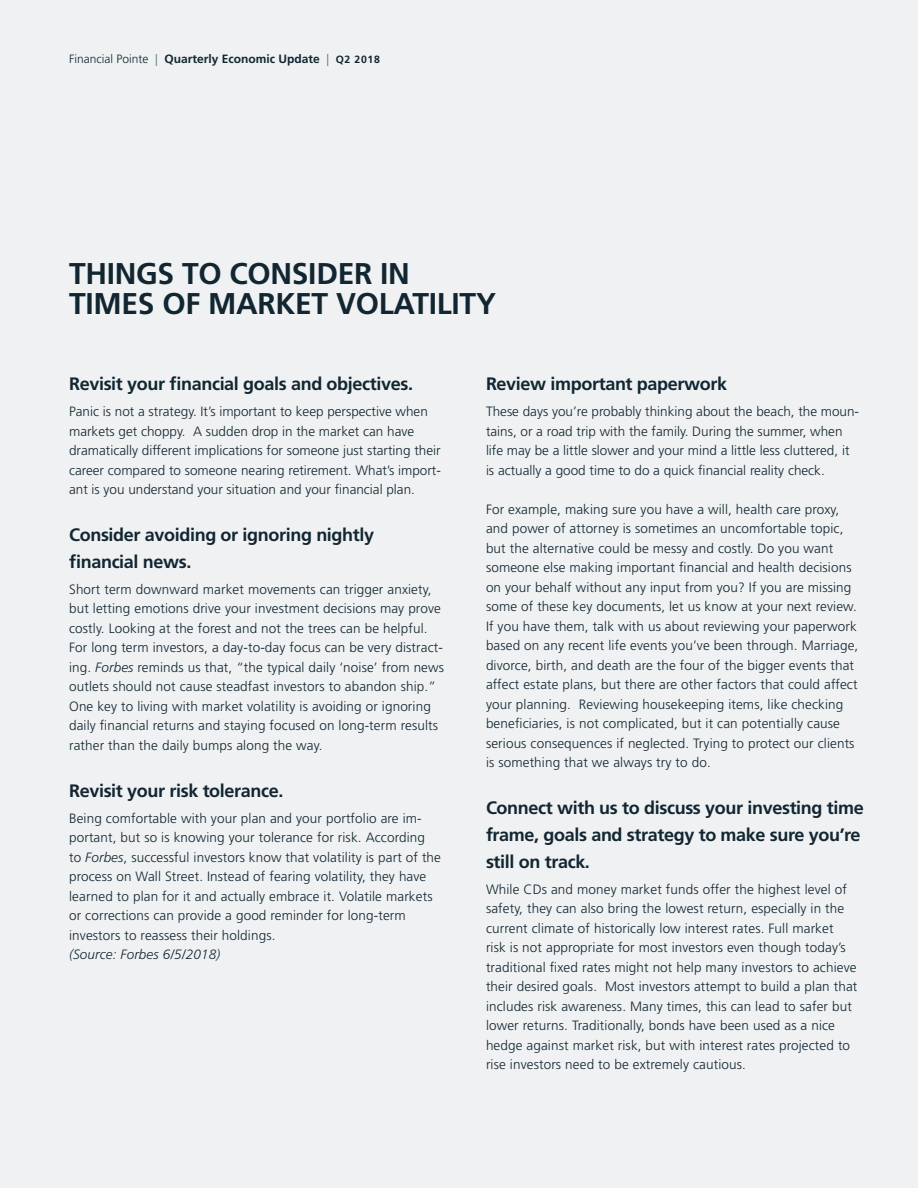
<style>
.page{position:relative;width:918px;height:1188px;background:#eff1f2}
.page>*{position:absolute;margin:0;border:0;box-sizing:border-box;transform-origin:0 0}
.t1{font:700 30px/30px "Frutiger";letter-spacing:-.01em;color:#122632}
.t2{font:700 18px/27px "Frutiger";letter-spacing:-.02em;color:#122632}
.t3{font:300 13.5px/19.5px "Frutiger";letter-spacing:.01em;color:#122632}
.t4{font:italic 300 13.5px "Frutiger";letter-spacing:.01em;color:#122632}
.t5{font:700 12px "Frutiger";color:#122632}
.s1{font-weight:300}
.s2{font-weight:300;color:#5b6f7b}
.s3{font-size:10.5px}
.s4{font-style:italic}
</style>
<div class="page">
<p class="t5" style="left:69px;top:52px;width:312px"><span class="s1">Financial Pointe</span> <span class="s2">|</span> Quarterly Economic Update <span class="s2">|</span> <span class="s3">Q2 2018</span></p>
<h1 class="t1" style="left:69px;top:258px;width:428px">THINGS TO CONSIDER IN<br>TIMES OF MARKET VOLATILITY</h1>
<h2 class="t2" style="left:69px;top:370px;width:345px">Revisit your financial goals and objectives.</h2>
<p class="t3" style="left:69px;top:402px;width:373px">Panic is not a strategy. It’s important to keep perspective when markets get choppy. A sudden drop in the market can have dramatically different implications for someone just starting their career compared to someone nearing retirement. What’s import&shy;ant is you understand your situation and your financial plan.</p>
<h2 class="t2" style="left:69px;top:521px;width:307px">Consider avoiding or ignoring nightly financial news.</h2>
<p class="t3" style="left:69px;top:580px;width:376px">Short term downward market movements can trigger anxiety, but letting emotions drive your investment decisions may prove costly. Looking at the forest and not the trees can be helpful.<br>For long term investors, a day-to-day focus can be very distract&shy;ing. <span class="s4">Forbes</span> reminds us that, “the typical daily ‘noise’ from news outlets should not cause steadfast investors to abandon ship.” One key to living with market volatility is avoiding or ignoring daily financial returns and staying focused on long-term results rather than the daily bumps along the way.</p>
<h2 class="t2" style="left:69px;top:777px;width:216px">Revisit your risk tolerance.</h2>
<p class="t3" style="left:69px;top:809px;width:373px">Being comfortable with your plan and your portfolio are im&shy;portant, but so is knowing your tolerance for risk. According<br>to <span class="s4">Forbes</span>, successful investors know that volatility is part of the process on Wall Street. Instead of fearing volatility, they have learned to plan for it and actually embrace it. Volatile markets or corrections can provide a good reminder for long-term investors to reassess their holdings.</p>
<p class="t4" style="left:69px;top:947px;width:153px">(Source: Forbes 6/5/2018)</p>
<h2 class="t2" style="left:486px;top:370px;width:243px">Review important paperwork</h2>
<p class="t3" style="left:486px;top:402px;width:375px">These days you’re probably thinking about the beach, the moun&shy;tains, or a road trip with the family. During the summer, when life may be a little slower and your mind a little less cluttered, it is actually a good time to do a quick financial reality check.</p>
<p class="t3" style="left:486px;top:500px;width:374px">For example, making sure you have a will, health care proxy, and power of attorney is sometimes an uncomfortable topic, but the alternative could be messy and costly. Do you want someone else making important financial and health decisions on your behalf without any input from you? If you are missing some of these key documents, let us know at your next review.<br>If you have them, talk with us about reviewing your paperwork based on any recent life events you’ve been through. Marriage, divorce, birth, and death are the four of the bigger events that affect estate plans, but there are other factors that could affect your planning. Reviewing housekeeping items, like checking beneficiaries, is not complicated, but it can potentially cause serious consequences if neglected. Trying to protect our clients is something that we always try to do.</p>
<h2 class="t2" style="left:486px;top:794px;width:379px">Connect with us to discuss your investing time frame, goals and strategy to make sure you’re still on track.</h2>
<p class="t3" style="left:486px;top:880px;width:373px">While CDs and money market funds offer the highest level of safety, they can also bring the lowest return, especially in the current climate of historically low interest rates. Full market<br>risk is not appropriate for most investors even though today’s traditional fixed rates might not help many investors to achieve their desired goals. Most investors attempt to build a plan that includes risk awareness. Many times, this can lead to safer but lower returns. Traditionally, bonds have been used as a nice hedge against market risk, but with interest rates projected to rise investors need to be extremely cautious.</p>
</div>
